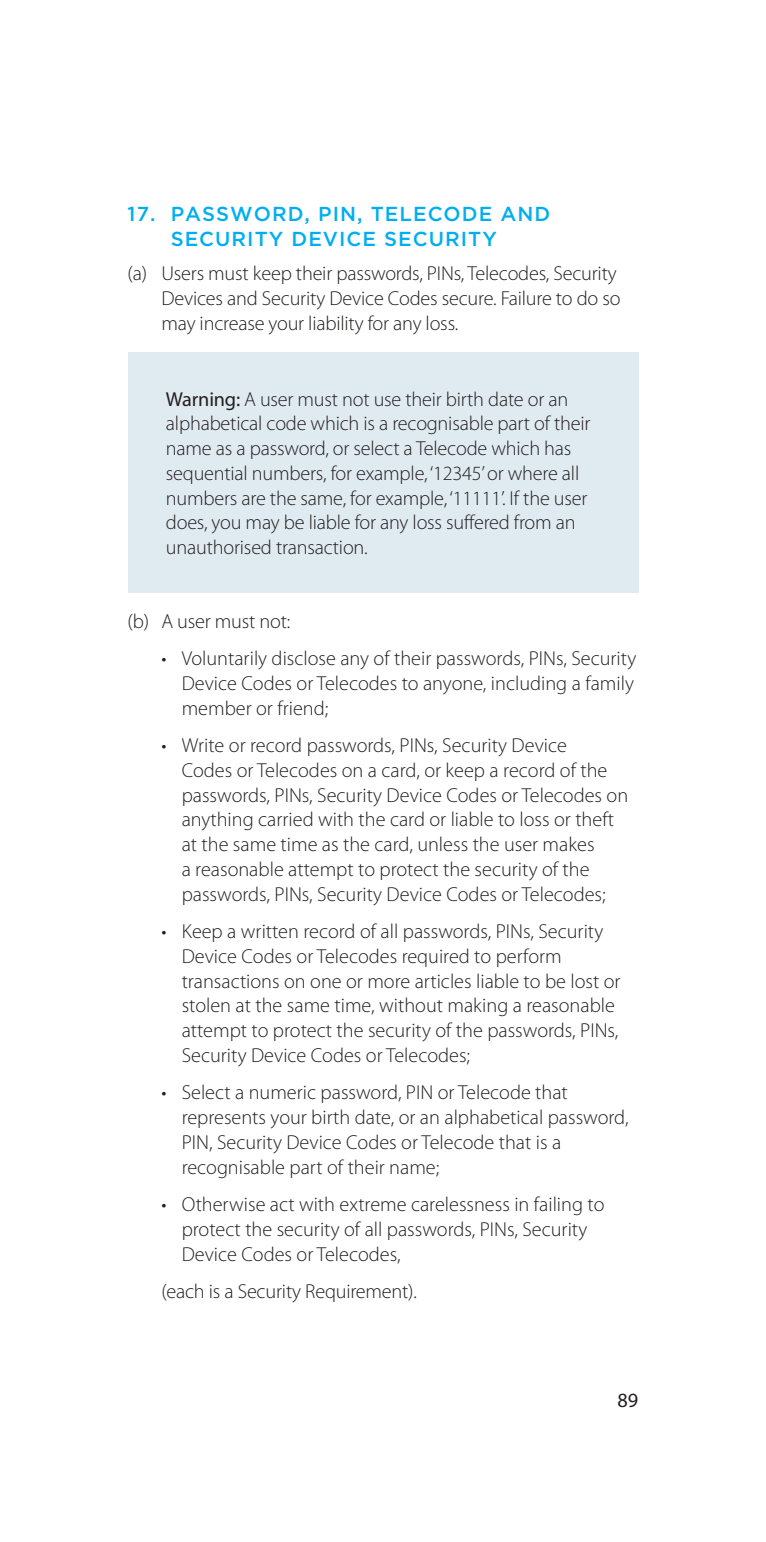
<style>
.page{position:relative;width:766px;height:1542px;background:#fff}
.page>*{position:absolute;margin:0;border:0;box-sizing:border-box;transform-origin:0 0}
.t1{font:300 20.25px/24.8px "Myriad Pro";color:#231f20}
.t2{font:500 20.25px/24.8px "Gotham";letter-spacing:.05em;color:#00aeef;text-align:center}
.t3{font:20.25px "Myriad Pro";color:#231f20}
.s1{font-weight:400}
</style>
<div class="page">
<div style="left:128px;top:352px;width:510px;height:240px;background:#e0ebf1"></div>
<h3 class="t2" style="left:128px;top:201px;width:424px">17. PASSWORD, PIN, TELECODE AND<br>SECURITY DEVICE SECURITY</h3>
<p class="t1" style="left:128px;top:262px;width:21px">(a)</p>
<p class="t1" style="left:161px;top:262px;width:460px">Users must keep their passwords, PINs, Telecodes, Security<br>Devices and Security Device Codes secure. Failure to do so may increase your liability for any loss.</p>
<p class="t1" style="left:166px;top:387px;width:426px"><span class="s1">Warning:</span> A user must not use their birth date or an alphabetical code which is a recognisable part of their name as a password, or select a Telecode which has sequential numbers, for example, ‘12345’ or where all numbers are the same, for example, ‘11111’. If the user does, you may be liable for any loss suffered from an unauthorised transaction.</p>
<p class="t1" style="left:128px;top:609px;width:23px">(b)</p>
<p class="t1" style="left:161px;top:609px;width:130px">A user must not:</p>
<p class="t1" style="left:182px;top:646px;width:456px;text-align:justify;text-indent:-20px">• Voluntarily disclose any of their passwords, PINs, Security Device Codes or Telecodes to anyone, including a family member or friend;</p>
<p class="t1" style="left:182px;top:733px;width:448px;text-indent:-20px">• Write or record passwords, PINs, Security Device<br>Codes or Telecodes on a card, or keep a record of the passwords, PINs, Security Device Codes or Telecodes on anything carried with the card or liable to loss or theft at the same time as the card, unless the user makes<br>a reasonable attempt to protect the security of the passwords, PINs, Security Device Codes or Telecodes;</p>
<p class="t1" style="left:182px;top:919px;width:440px;text-indent:-20px">• Keep a written record of all passwords, PINs, Security Device Codes or Telecodes required to perform transactions on one or more articles liable to be lost or stolen at the same time, without making a reasonable attempt to protect the security of the passwords, PINs, Security Device Codes or Telecodes;</p>
<p class="t1" style="left:182px;top:1081px;width:448px;text-indent:-20px">• Select a numeric password, PIN or Telecode that represents your birth date, or an alphabetical password, PIN, Security Device Codes or Telecode that is a recognisable part of their name;</p>
<p class="t1" style="left:182px;top:1192px;width:424px;text-indent:-20px">• Otherwise act with extreme carelessness in failing to protect the security of all passwords, PINs, Security<br>Device Codes or Telecodes,</p>
<p class="t1" style="left:161px;top:1279px;width:257px">(each is a Security Requirement).</p>
<p class="t3" style="left:617px;top:1388px;width:22px">89</p>
</div>
